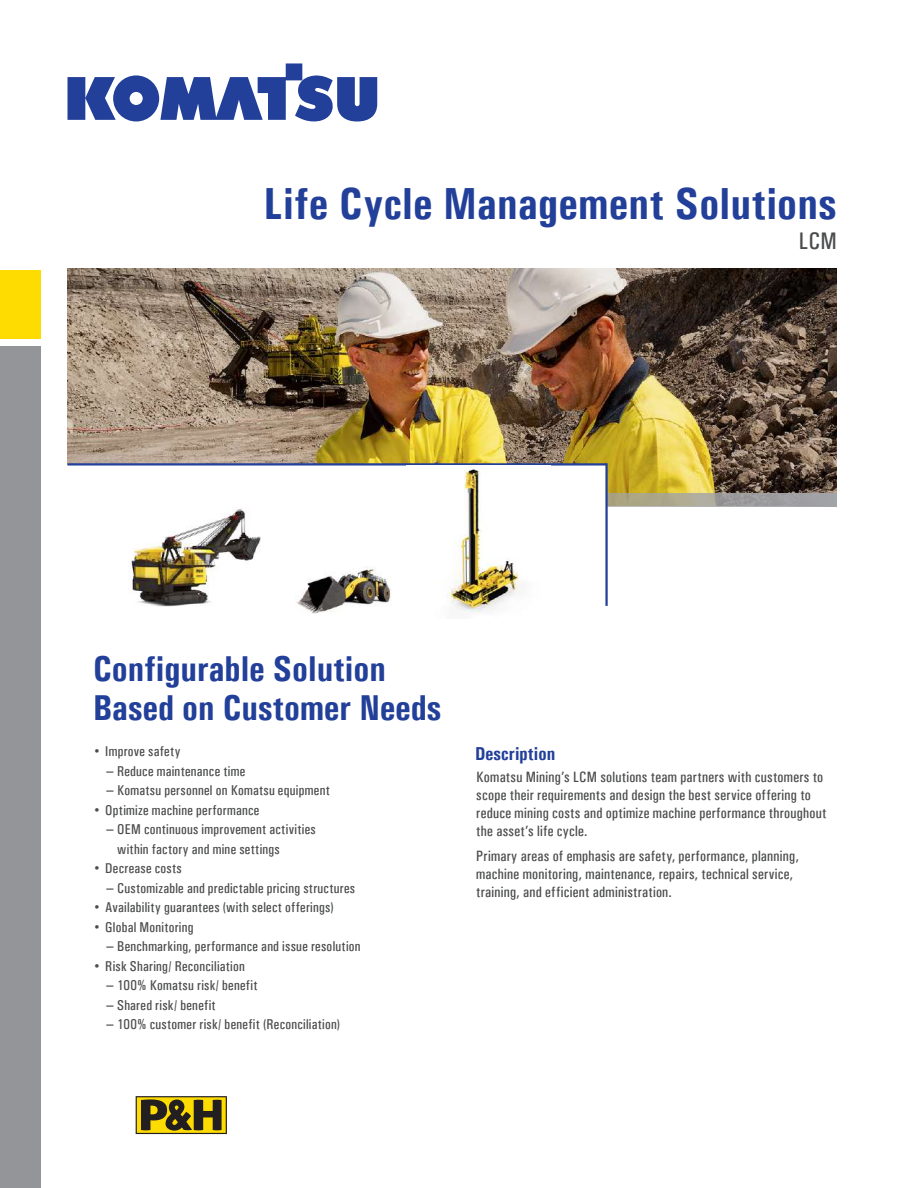
<style>
.page{position:relative;width:918px;height:1188px;background:#fff}
.page>*{position:absolute;margin:0;border:0;box-sizing:border-box;transform-origin:0 0}
.t1{font:700 45px "Univers Condensed";letter-spacing:.01em;color:#223f99}
.t2{font:700 36px/39px "Univers Condensed";color:#223f99}
.t3{font:24px "Univers Condensed";color:#4b4c4d}
.t4{font:700 18.75px "Univers Condensed";color:#223f99}
.t5{font:15px/18px "Univers Condensed";letter-spacing:.015em;color:#4b4c4d}
.t6{font:14.25px/19.5px "Univers Condensed";letter-spacing:.015em;color:#4b4c4d}
.s1{font-family:"Arial"}
.s2{font-family:"Univers"}
</style>
<div class="page">
<div style="left:0;top:270px;width:40px;height:69px;background:#ffdc01"></div>
<img style="left:68px;top:269px;width:769px;height:224px">
<svg style="left:608px;top:493px;width:229px;height:14px;background:#a5a398"></svg>
<div style="left:54px;top:466px;width:553px;height:146px;background:#fff"></div>
<svg style="left:68px;top:63px;width:309px;height:59px"></svg>
<hr style="left:68px;top:463px;width:539px;height:3px;background:#223f99">
<hr style="left:605px;top:463px;width:3px;height:143px;background:#223f99">
<img style="left:407px;top:465px;width:143px;height:149px">
<img style="left:296px;top:567px;width:95px;height:46px">
<img style="left:131px;top:509px;width:130px;height:98px">
<div style="left:0;top:347px;width:40px;height:841px;background:#939598"></div>
<svg style="left:136px;top:1096px;width:91px;height:38px;background:#837113"></svg>
<h1 class="t1" style="left:263px;top:176px;width:575px">Life Cycle Management Solutions</h1>
<h3 class="t3" style="left:799px;top:227px;width:40px">LCM</h3>
<h2 class="t2" style="left:93px;top:649px;width:350px">Configurable Solution<br>Based on Customer Needs</h2>
<p class="t6" style="left:94px;top:742px;width:87px"><span class="s1">•</span> Improve safety</p>
<p class="t6" style="left:106px;top:761px;width:140px"><span class="s2">–</span> Reduce maintenance time</p>
<p class="t6" style="left:106px;top:781px;width:225px"><span class="s2">–</span> Komatsu personnel on Komatsu equipment</p>
<p class="t6" style="left:94px;top:800px;width:166px"><span class="s1">•</span> Optimize machine performance</p>
<p class="t6" style="left:117px;top:820px;width:200px;text-indent:-11px"><span class="s2">–</span> OEM continuous improvement activities within factory and mine settings</p>
<p class="t6" style="left:94px;top:859px;width:89px"><span class="s1">•</span> Decrease costs</p>
<p class="t6" style="left:106px;top:878px;width:250px"><span class="s2">–</span> Customizable and predictable pricing structures</p>
<p class="t6" style="left:94px;top:898px;width:241px"><span class="s1">•</span> Availability guarantees (with select offerings)</p>
<p class="t6" style="left:94px;top:917px;width:101px"><span class="s1">•</span> Global Monitoring</p>
<p class="t6" style="left:106px;top:937px;width:256px"><span class="s2">–</span> Benchmarking, performance and issue resolution</p>
<p class="t6" style="left:94px;top:956px;width:152px"><span class="s1">•</span> Risk Sharing/ Reconciliation</p>
<p class="t6" style="left:106px;top:976px;width:153px"><span class="s2">–</span> 100% Komatsu risk/ benefit</p>
<p class="t6" style="left:106px;top:995px;width:111px"><span class="s2">–</span> Shared risk/ benefit</p>
<p class="t6" style="left:106px;top:1015px;width:235px"><span class="s2">–</span> 100% customer risk/ benefit (Reconciliation)</p>
<h3 class="t4" style="left:475px;top:742px;width:82px">Description</h3>
<p class="t5" style="left:476px;top:768px;width:352px">Komatsu Mining’s LCM solutions team partners with customers to scope their requirements and design the best service offering to reduce mining costs and optimize machine performance throughout the asset’s life cycle.</p>
<p class="t5" style="left:476px;top:847px;width:324px">Primary areas of emphasis are safety, performance, planning, machine monitoring, maintenance, repairs, technical service, training, and efficient administration.</p>
</div>
